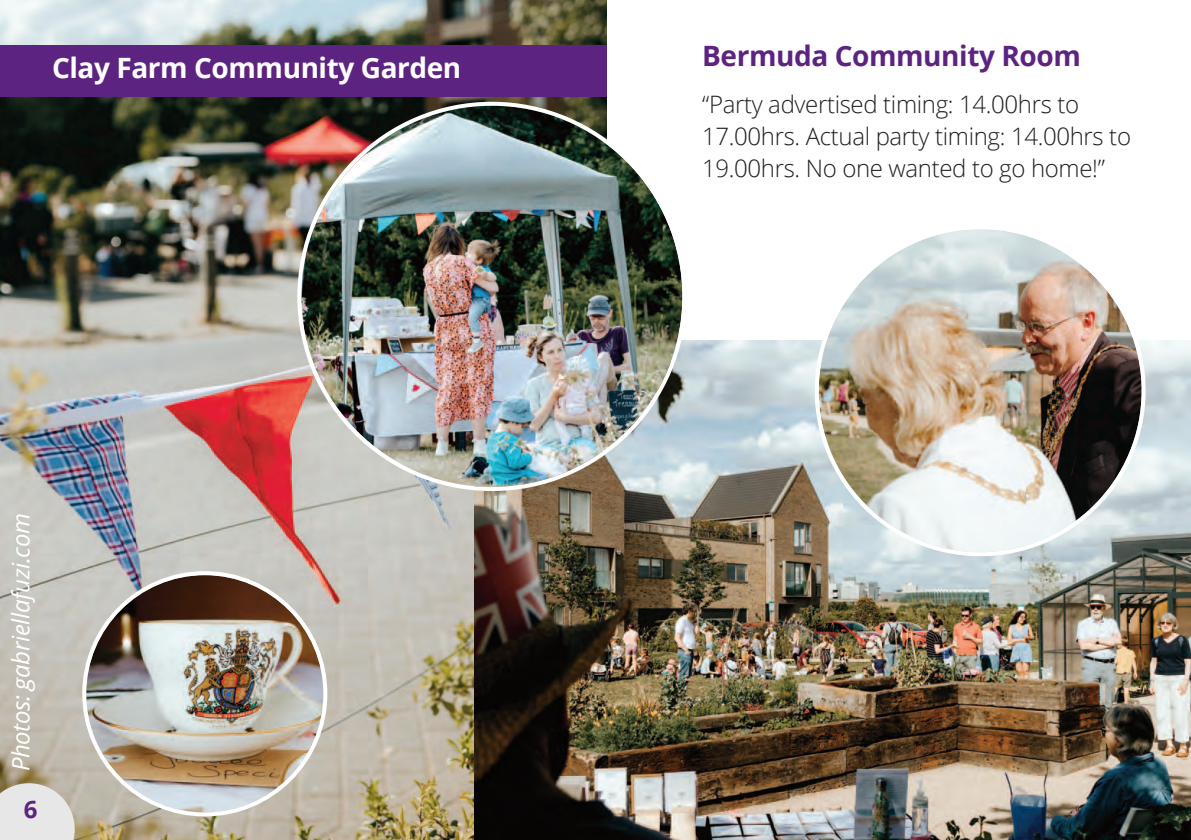
<style>
.page{position:relative;width:1191px;height:840px;background:#fff}
.page>*{position:absolute;margin:0;border:0;box-sizing:border-box;transform-origin:0 0}
.t1{font:700 28px "Open Sans";letter-spacing:-.015em;color:#fff}
.t2{font:700 28px "Open Sans";letter-spacing:-.015em;color:#5d2381}
.t3{font:300 24px/32px "Open Sans";letter-spacing:-.015em;color:#231f20}
.t4{font:italic 24px "Open Sans";letter-spacing:-.015em;color:#fff}
.t5{font:700 24px "Open Sans";color:#5d2381}
</style>
<div class="page">
<img style="left:0;top:0;width:606px;height:839px">
<div style="left:0;top:45px;width:606px;height:51px;background:#5d2381"></div>
<img style="left:475px;top:340px;width:716px;height:499px">
<img style="left:297px;top:102px;width:389px;height:389px">
<img style="left:814px;top:229px;width:331px;height:327px">
<img style="left:82px;top:570px;width:245px;height:246px">
<svg style="left:0;top:782px;width:75px;height:57px;background:#dddcd8"></svg>
<p class="t1" style="left:52px;top:48px;width:411px">Clay Farm Community Garden</p>
<p class="t4" style="left:4px;top:771px;width:260px;rotate:-90deg">Photos: gabriellafuzi.com</p>
<p class="t5" style="left:24px;top:792px;width:15px">6</p>
<p class="t2" style="left:702px;top:36px;width:380px">Bermuda Community Room</p>
<p class="t3" style="left:702px;top:87px;width:430px">“Party advertised timing: 14.00hrs to<br>17.00hrs. Actual party timing: 14.00hrs to<br>19.00hrs. No one wanted to go home!”</p>
</div>
